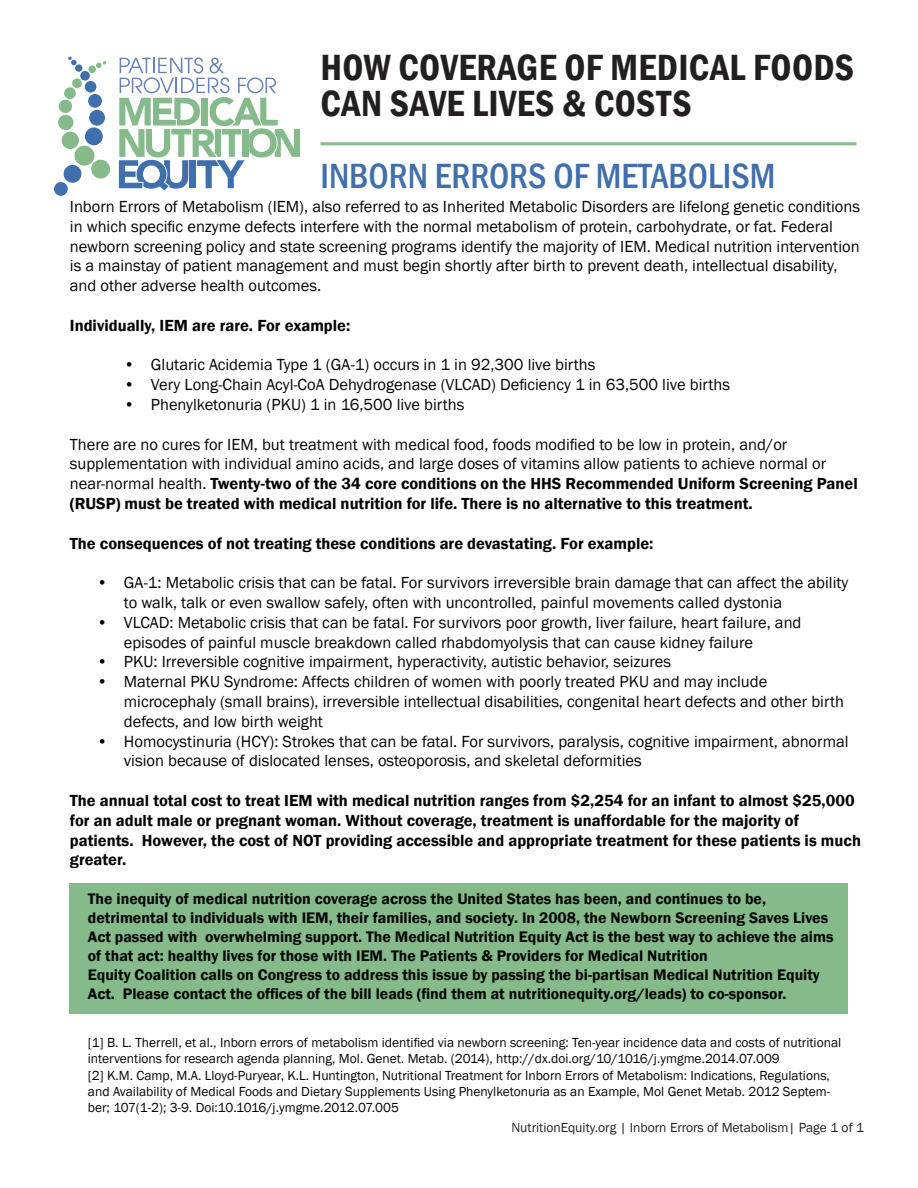
<style>
.page{position:relative;width:918px;height:1188px;background:#fff}
.page>*{position:absolute;margin:0;border:0;box-sizing:border-box;transform-origin:0 0}
.t1{font:600 condensed 37.5px/36px "Franklin Gothic";letter-spacing:.01em;color:#231f20}
.t2{font:500 condensed 36px "Franklin Gothic";color:#406fae}
.t3{font:16.5px/19.8px "Franklin Gothic";color:#040503}
.t4{font:600 16.5px/19.8px "Franklin Gothic";color:#040503}
.t5{font:600 15.75px/18.9px "Franklin Gothic";color:#040503}
.t6{font:13.5px/16.2px "Franklin Gothic";color:#040503}
.t7{font:13.5px "Franklin Gothic";color:#231f20}
.s1{font-weight:400}
</style>
<div class="page">
<div style="left:69px;top:883px;width:779px;height:130px;background:#85ba8b"></div>
<div style="left:58px;top:114px;width:16px;height:17px;background:#85ba8b;border-radius:50%"></div>
<div style="left:58px;top:99px;width:14px;height:14px;background:#85ba8b;border-radius:50%"></div>
<div style="left:64px;top:87px;width:12px;height:12px;background:#85ba8b;border-radius:50%"></div>
<div style="left:72px;top:78px;width:10px;height:10px;background:#85ba8b;border-radius:50%"></div>
<div style="left:88px;top:65px;width:8px;height:8px;background:#85ba8b;border-radius:50%"></div>
<svg style="left:96px;top:61px;width:10px;height:7px"></svg>
<svg style="left:85px;top:127px;width:18px;height:19px"></svg>
<div style="left:89px;top:109px;width:16px;height:17px;background:#406fae;border-radius:50%"></div>
<div style="left:88px;top:94px;width:14px;height:14px;background:#406fae;border-radius:50%"></div>
<div style="left:85px;top:81px;width:12px;height:12px;background:#406fae;border-radius:50%"></div>
<div style="left:80px;top:71px;width:10px;height:10px;background:#406fae;border-radius:50%"></div>
<div style="left:75px;top:64px;width:8px;height:8px;background:#406fae;border-radius:50%"></div>
<svg style="left:68px;top:57px;width:9px;height:8px"></svg>
<svg style="left:61px;top:131px;width:49px;height:53px"></svg>
<div style="left:54px;top:182px;width:14px;height:14px;background:#406fae;border-radius:50%"></div>
<svg style="left:119px;top:57px;width:181px;height:134px"></svg>
<hr style="left:320px;top:142px;width:536px;height:3px;background:#85ba8b">
<p class="t1" style="left:320px;top:49px;width:535px">HOW COVERAGE OF MEDICAL FOODS<br>CAN SAVE LIVES &amp; COSTS</p>
<p class="t2" style="left:320px;top:152px;width:457px">INBORN ERRORS OF METABOLISM</p>
<p class="t3" style="left:70px;top:197px;width:792px">Inborn Errors of Metabolism (IEM), also referred to as Inherited Metabolic Disorders are lifelong genetic conditions in which specific enzyme defects interfere with the normal metabolism of protein, carbohydrate, or fat. Federal newborn screening policy and state screening programs identify the majority of IEM. Medical nutrition intervention is a mainstay of patient management and must begin shortly after birth to prevent death, intellectual disability, and other adverse health outcomes.</p>
<p class="t4" style="left:70px;top:316px;width:282px">Individually, IEM are rare. For example:</p>
<p class="t3" style="left:124px;top:355px;width:473px">• Glutaric Acidemia Type 1 (GA-1) occurs in 1 in 92,300 live births</p>
<p class="t3" style="left:124px;top:375px;width:608px">• Very Long-Chain Acyl-CoA Dehydrogenase (VLCAD) Deficiency 1 in 63,500 live births</p>
<p class="t3" style="left:124px;top:395px;width:342px">• Phenylketonuria (PKU) 1 in 16,500 live births</p>
<p class="t3" style="left:70px;top:434px;width:719px">There are no cures for IEM, but treatment with medical food, foods modified to be low in protein, and/or</p>
<p class="t4" style="left:70px;top:454px;width:789px"><span class="s1">supplementation with individual amino acids, and large doses of vitamins allow patients to achieve normal or near-normal health.</span> Twenty-two of the 34 core conditions on the HHS Recommended Uniform Screening Panel (RUSP) must be treated with medical nutrition for life. There is no alternative to this treatment.</p>
<p class="t4" style="left:70px;top:533px;width:585px">The consequences of not treating these conditions are devastating. For example:</p>
<p class="t3" style="left:124px;top:573px;width:726px;text-indent:-27px">• GA-1: Metabolic crisis that can be fatal. For survivors irreversible brain damage that can affect the ability to walk, talk or even swallow safely, often with uncontrolled, painful movements called dystonia</p>
<p class="t3" style="left:124px;top:613px;width:679px;text-indent:-27px">• VLCAD: Metabolic crisis that can be fatal. For survivors poor growth, liver failure, heart failure, and episodes of painful muscle breakdown called rhabdomyolysis that can cause kidney failure</p>
<p class="t3" style="left:97px;top:652px;width:576px">• PKU: Irreversible cognitive impairment, hyperactivity, autistic behavior, seizures</p>
<p class="t3" style="left:124px;top:672px;width:722px;text-indent:-27px">• Maternal PKU Syndrome: Affects children of women with poorly treated PKU and may include microcephaly (small brains), irreversible intellectual disabilities, congenital heart defects and other birth defects, and low birth weight</p>
<p class="t3" style="left:124px;top:731px;width:726px;text-indent:-27px">• Homocystinuria (HCY): Strokes that can be fatal. For survivors, paralysis, cognitive impairment, abnormal vision because of dislocated lenses, osteoporosis, and skeletal deformities</p>
<p class="t4" style="left:70px;top:791px;width:786px">The annual total cost to treat IEM with medical nutrition ranges from $2,254 for an infant to almost $25,000 for an adult male or pregnant woman. Without coverage, treatment is unaffordable for the majority of</p>
<p class="t4" style="left:70px;top:830px;width:793px">patients. However, the cost of NOT providing accessible and appropriate treatment for these patients is much greater.</p>
<p class="t5" style="left:88px;top:889px;width:747px">The inequity of medical nutrition coverage across the United States has been, and continues to be, detrimental to individuals with IEM, their families, and society. In 2008, the Newborn Screening Saves Lives Act passed with overwhelming support. The Medical Nutrition Equity Act is the best way to achieve the aims of that act: healthy lives for those with IEM. The Patients &amp; Providers for Medical Nutrition<br>Equity Coalition calls on Congress to address this issue by passing the bi-partisan Medical Nutrition Equity Act. Please contact the offices of the bill leads (find them at nutritionequity.org/leads) to co-sponsor.</p>
<p class="t6" style="left:88px;top:1035px;width:755px">[1] B. L. Therrell, et al., Inborn errors of metabolism identified via newborn screening: Ten-year incidence data and costs of nutritional interventions for research agenda planning, Mol. Genet. Metab. (2014), http://dx.doi.org/10/1016/j.ymgme.2014.07.009<br>[2] K.M. Camp, M.A. Lloyd-Puryear, K.L. Huntington, Nutritional Treatment for Inborn Errors of Metabolism: Indications, Regulations, and Availability of Medical Foods and Dietary Supplements Using Phenylketonuria as an Example, Mol Genet Metab. 2012 Septem&shy;ber; 107(1-2); 3-9. Doi:10.1016/j.ymgme.2012.07.005</p>
<p class="t7" style="left:511px;top:1119px;width:354px">NutritionEquity.org | Inborn Errors of Metabolism| Page 1 of 1</p>
</div>
